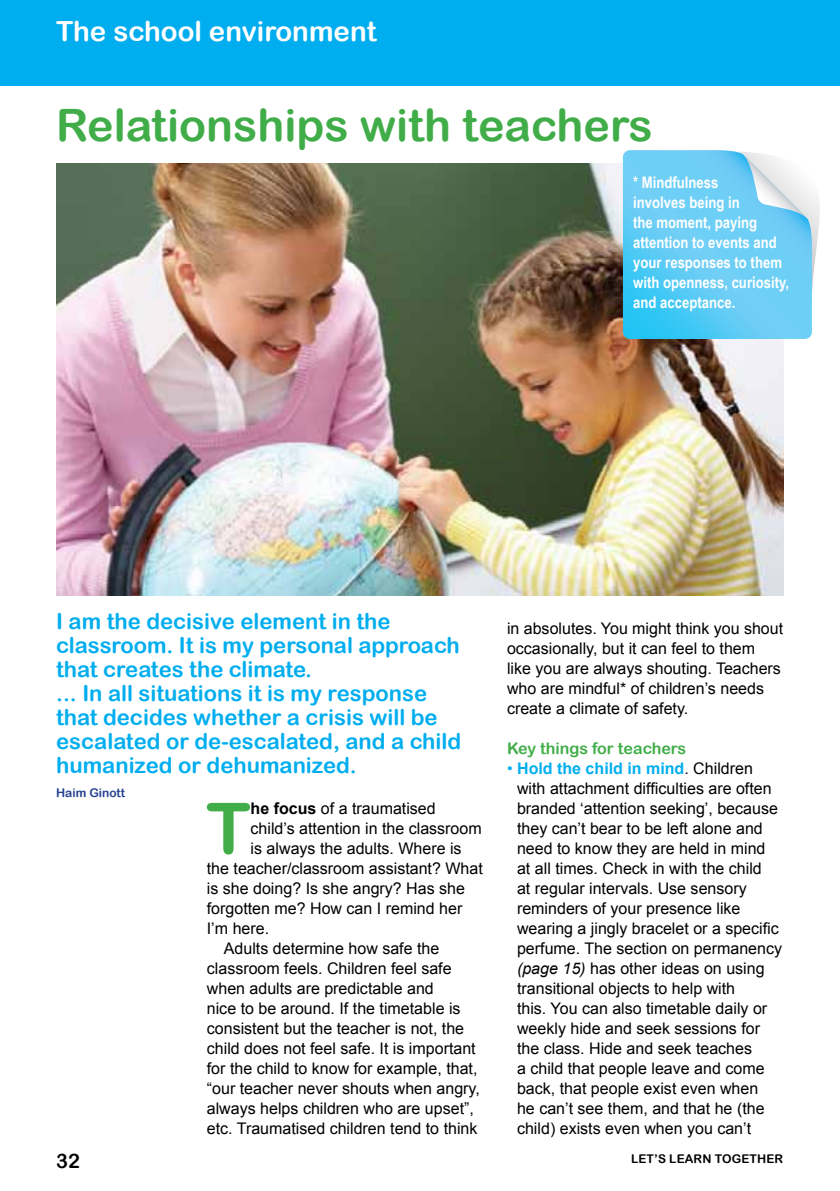
<style>
.page{position:relative;width:840px;height:1191px;background:#fff}
.page>*{position:absolute;margin:0;border:0;box-sizing:border-box;transform-origin:0 0}
.t1{font:71px "Arial Rounded MT Bold";color:#41ad49}
.t2{font:44.6px "Arial Rounded MT Bold";color:#41ad49}
.t3{font:27.8px "Arial Rounded MT Bold";color:#fff}
.t4{font:22px/24px "Arial Rounded MT Bold";color:#00aeef}
.t5{font:20px "Arial Rounded MT Bold";color:#000}
.t6{font:16px/20px "Arial";color:#000}
.t7{font:700 16px/20px "Arial Narrow";color:#fff}
.t8{font:16px "Arial Rounded MT Bold";color:#41ad49}
.t9{font:12px "Arial Rounded MT Bold";letter-spacing:.01em;color:#000}
.t10{font:12px "Arial Rounded MT Bold";color:#25408f}
.s1{font-weight:700}
.s2{color:#00aeef}
.s3{font-weight:700;color:#00aeef}
.s4{font-style:italic}
</style>
<div class="page">
<div style="left:0;top:0;width:839px;height:85px;background:#00aeef"></div>
<img style="left:56px;top:163px;width:726px;height:432px">
<svg style="left:622px;top:150px;width:198px;height:189px;background:#75cef0"></svg>
<h3 class="t3" style="left:56px;top:15px;width:322px">The school environment</h3>
<h2 class="t2" style="left:56px;top:99px;width:597px">Relationships with teachers</h2>
<p class="t7" style="left:632px;top:172px;width:157px">* Mindfulness<br>involves being in<br>the moment, paying attention to events and your responses to them with openness, curiosity, and acceptance.</p>
<h3 class="t4" style="left:56px;top:609px;width:406px">I am the decisive element in the classroom. It is my personal approach that creates the climate.<br>... In all situations it is my response that decides whether a crisis will be escalated or de-escalated, and a child humanized or dehumanized.</h3>
<p class="t10" style="left:56px;top:785px;width:70px">Haim Ginott</p>
<h1 class="t1" style="left:206px;top:786px;width:46px">T</h1>
<p class="t6" style="left:250px;top:798px;width:186px"><span class="s1">he focus</span> of a traumatised</p>
<p class="t6" style="left:250px;top:818px;width:232px">child’s attention in the classroom</p>
<p class="t6" style="left:250px;top:838px;width:212px">is always the adults. Where is</p>
<p class="t6" style="left:207px;top:858px;width:277px">the teacher/classroom assistant? What</p>
<p class="t6" style="left:207px;top:878px;width:259px">is she doing? Is she angry? Has she</p>
<p class="t6" style="left:207px;top:898px;width:257px">forgotten me? How can I remind her</p>
<p class="t6" style="left:207px;top:918px;width:64px">I’m here.</p>
<p class="t6" style="left:224px;top:938px;width:217px">Adults determine how safe the</p>
<p class="t6" style="left:207px;top:958px;width:246px">classroom feels. Children feel safe</p>
<p class="t6" style="left:207px;top:978px;width:228px">when adults are predictable and</p>
<p class="t6" style="left:207px;top:998px;width:255px">nice to be around. If the timetable is</p>
<p class="t6" style="left:207px;top:1018px;width:259px">consistent but the teacher is not, the</p>
<p class="t6" style="left:207px;top:1038px;width:270px">child does not feel safe. It is important</p>
<p class="t6" style="left:207px;top:1058px;width:272px">for the child to know for example, that,</p>
<p class="t6" style="left:207px;top:1078px;width:274px">“our teacher never shouts when angry,</p>
<p class="t6" style="left:207px;top:1098px;width:268px">always helps children who are upset”,</p>
<p class="t6" style="left:207px;top:1118px;width:272px">etc. Traumatised children tend to think</p>
<p class="t6" style="left:506px;top:618px;width:277px">in absolutes. You might think you shout occasionally, but it can feel to them like you are always shouting. Teachers who are mindful* of children’s needs create a climate of safety.</p>
<p class="t8" style="left:506px;top:738px;width:181px">Key things for teachers</p>
<p class="t6" style="left:516px;top:758px;width:266px;text-indent:-10px"><span class="s2">•</span> <span class="s3">Hold the child in mind</span>. Children with attachment difficulties are often branded ‘attention seeking’, because they can’t bear to be left alone and need to know they are held in mind at all times. Check in with the child<br>at regular intervals. Use sensory reminders of your presence like wearing a jingly bracelet or a specific perfume. The section on permanency <span class="s4">(page 15)</span> has other ideas on using transitional objects to help with<br>this. You can also timetable daily or weekly hide and seek sessions for the class. Hide and seek teaches<br>a child that people leave and come back, that people exist even when<br>he can’t see them, and that he (the child) exists even when you can’t</p>
<p class="t5" style="left:56px;top:1149px;width:25px">32</p>
<p class="t9" style="left:630px;top:1151px;width:154px">LET’S LEARN TOGETHER</p>
</div>
